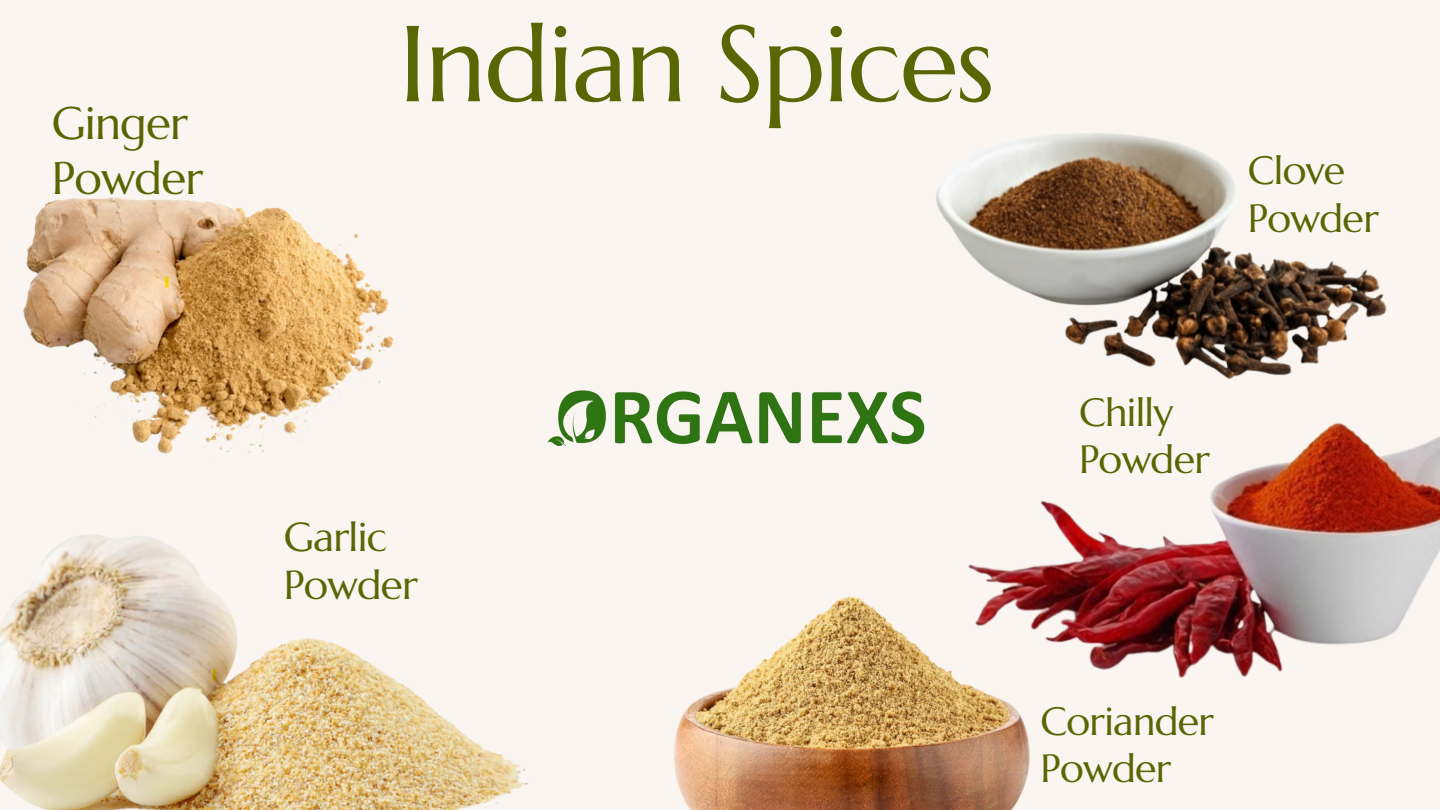
<style>
.page{position:relative;width:1440px;height:810px;background:#faf5f0}
.page>*{position:absolute;margin:0;border:0;box-sizing:border-box;transform-origin:0 0}
.t1{font:107.6px "Marcellus";letter-spacing:-.015em;color:#586603}
.t2{font:45.7px/54.7px "Marcellus";letter-spacing:-.015em;color:#586603}
.t3{font:40.5px/48.5px "Marcellus";letter-spacing:-.015em;color:#586603}
.t4{font:39.5px/47.2px "Marcellus";letter-spacing:-.015em;color:#586603}
</style>
<div class="page">
<img style="left:547px;top:390px;width:378px;height:56px">
<img style="left:674px;top:596px;width:351px;height:214px">
<img style="left:0;top:535px;width:528px;height:275px">
<img style="left:23px;top:197px;width:371px;height:262px">
<img style="left:955px;top:422px;width:485px;height:362px">
<img style="left:917px;top:133px;width:470px;height:272px">
<p class="t2" style="left:52px;top:96px;width:153px">Ginger<br>Powder</p>
<h1 class="t1" style="left:399px;top:-4px;width:597px">Indian Spices</h1>
<p class="t4" style="left:1248px;top:147px;width:132px">Clove<br>Powder</p>
<p class="t3" style="left:284px;top:513px;width:136px">Garlic<br>Powder</p>
<p class="t4" style="left:1079px;top:388px;width:132px">Chilly<br>Powder</p>
<p class="t4" style="left:1041px;top:698px;width:175px">Coriander<br>Powder</p>
</div>
